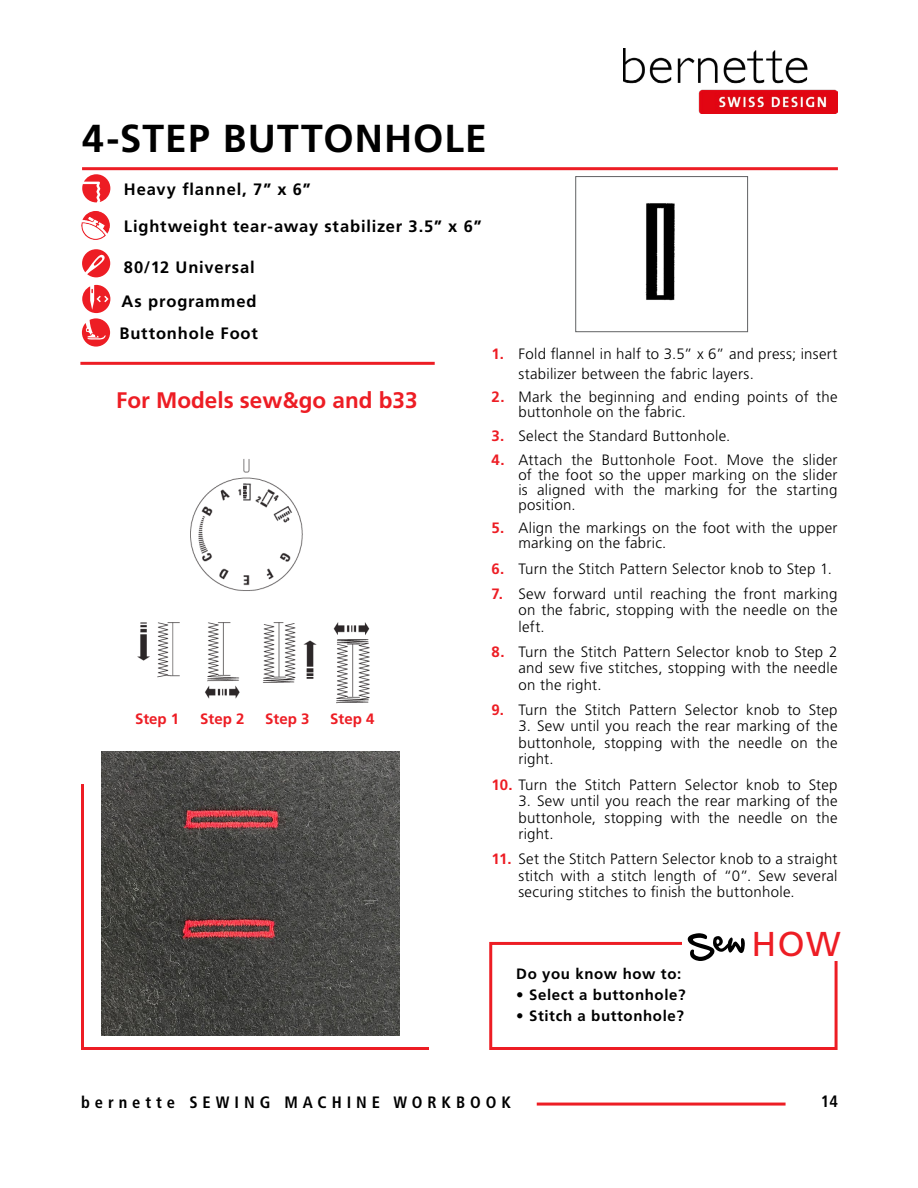
<style>
.page{position:relative;width:918px;height:1188px;background:#fff}
.page>*{position:absolute;margin:0;border:0;box-sizing:border-box;transform-origin:0 0}
.t1{font:700 39px "Frutiger LT Std";letter-spacing:.025em;color:#000}
.t2{font:34.5px "Frutiger LT Std";color:#ed1d24}
.t3{font:700 22.5px "Frutiger LT Std";color:#ed1d24}
.t4{font:700 16.5px "Frutiger LT Std";letter-spacing:.05em;color:#000}
.t5{font:700 condensed 16.5px "Frutiger LT Std";letter-spacing:.3em;color:#000}
.t6{font:300 15px/16.5px "Frutiger LT Std";letter-spacing:.02em;color:#000;text-align:justify}
.t7{font:700 15px "Frutiger LT Std";letter-spacing:.04em;color:#000}
.t8{font:700 15px "Frutiger LT Std";color:#ed1d24}
.s1{font-weight:700;color:#ed1d24}
</style>
<div class="page">
<hr style="left:537px;top:1103px;width:249px;height:3px;background:#ed1d24">
<img style="left:624px;top:49px;width:214px;height:65px">
<img style="left:102px;top:752px;width:298px;height:29px">
<svg style="left:82px;top:174px;width:28px;height:28px"></svg>
<svg style="left:82px;top:249px;width:28px;height:28px"></svg>
<hr style="left:82px;top:167px;width:756px;height:3px;background:#ed1d24">
<hr style="left:80px;top:362px;width:355px;height:3px;background:#ed1d24">
<img style="left:645px;top:203px;width:30px;height:98px">
<div style="left:575px;top:176px;width:173px;height:156px;border:1px solid #616264"></div>
<div style="left:489px;top:942px;width:349px;height:108px;border:3px solid #ed1d24"></div>
<div style="left:682px;top:930px;width:167px;height:31px;background:#fff"></div>
<svg style="left:688px;top:933px;width:57px;height:28px"></svg>
<svg style="left:82px;top:285px;width:28px;height:62px"></svg>
<img style="left:81px;top:211px;width:28px;height:29px">
<svg style="left:81px;top:781px;width:348px;height:269px"></svg>
<img style="left:190px;top:459px;width:113px;height:132px">
<img style="left:137px;top:622px;width:233px;height:82px">
<h1 class="t1" style="left:82px;top:115px;width:406px">4-STEP BUTTONHOLE</h1>
<p class="t4" style="left:124px;top:179px;width:188px">Heavy flannel, 7” x 6”</p>
<p class="t4" style="left:124px;top:216px;width:359px">Lightweight tear-away stabilizer 3.5” x 6”</p>
<p class="t4" style="left:124px;top:257px;width:132px">80/12 Universal</p>
<p class="t4" style="left:122px;top:291px;width:137px">As programmed</p>
<p class="t4" style="left:119px;top:324px;width:140px">Buttonhole Foot</p>
<h3 class="t3" style="left:116px;top:387px;width:303px">For Models sew&amp;go and b33</h3>
<p class="t8" style="left:135px;top:710px;width:46px">Step 1</p>
<p class="t8" style="left:200px;top:710px;width:46px">Step 2</p>
<p class="t8" style="left:265px;top:710px;width:46px">Step 3</p>
<p class="t8" style="left:330px;top:710px;width:46px">Step 4</p>
<p class="t6" style="left:518px;top:345px;width:321px;line-height:19.5px;text-indent:-27px"><span class="s1">1.</span> Fold flannel in half to 3.5” x 6” and press; insert stabilizer between the fabric layers.</p>
<p class="t6" style="left:518px;top:390px;width:321px;line-height:15px;text-indent:-27px"><span class="s1">2.</span> Mark the beginning and ending points of the buttonhole on the fabric.</p>
<p class="t6" style="left:491px;top:428px;width:241px"><span class="s1">3.</span> Select the Standard Buttonhole.</p>
<p class="t6" style="left:518px;top:452px;width:321px;line-height:15px;text-indent:-27px"><span class="s1">4.</span> Attach the Buttonhole Foot. Move the slider of the foot so the upper marking on the slider is aligned with the marking for the starting position.</p>
<p class="t6" style="left:518px;top:521px;width:321px;line-height:15px;text-indent:-27px"><span class="s1">5.</span> Align the markings on the foot with the upper marking on the fabric.</p>
<p class="t6" style="left:491px;top:560px;width:342px"><span class="s1">6.</span> Turn the Stitch Pattern Selector knob to Step 1.</p>
<p class="t6" style="left:518px;top:585px;width:321px;text-indent:-27px"><span class="s1">7.</span> Sew forward until reaching the front marking on the fabric, stopping with the needle on the left.</p>
<p class="t6" style="left:518px;top:644px;width:321px;text-indent:-27px"><span class="s1">8.</span> Turn the Stitch Pattern Selector knob to Step 2 and sew five stitches, stopping with the needle on the right.</p>
<p class="t6" style="left:491px;top:702px;width:348px"><span class="s1">9.</span> Turn the Stitch Pattern Selector knob to Step</p>
<p class="t6" style="left:518px;top:718px;width:321px">3. Sew until you reach the rear marking of the buttonhole, stopping with the needle on the right.</p>
<p class="t6" style="left:491px;top:776px;width:348px"><span class="s1">10.</span> Turn the Stitch Pattern Selector knob to Step</p>
<p class="t6" style="left:518px;top:793px;width:321px">3. Sew until you reach the rear marking of the buttonhole, stopping with the needle on the right.</p>
<p class="t6" style="left:518px;top:851px;width:321px;text-indent:-27px"><span class="s1">11.</span> Set the Stitch Pattern Selector knob to a straight stitch with a stitch length of “0”. Sew several securing stitches to finish the buttonhole.</p>
<p class="t7" style="left:516px;top:965px;width:166px">Do you know how to:</p>
<p class="t7" style="left:516px;top:986px;width:171px">• Select a buttonhole?</p>
<p class="t7" style="left:516px;top:1007px;width:169px">• Stitch a buttonhole?</p>
<h2 class="t2" style="left:752px;top:924px;width:91px">HOW</h2>
<p class="t5" style="left:81px;top:1092px;width:431px">bernette SEWING MACHINE WORKBOOK</p>
<p class="t5" style="left:821px;top:1092px;width:19px">14</p>
</div>
